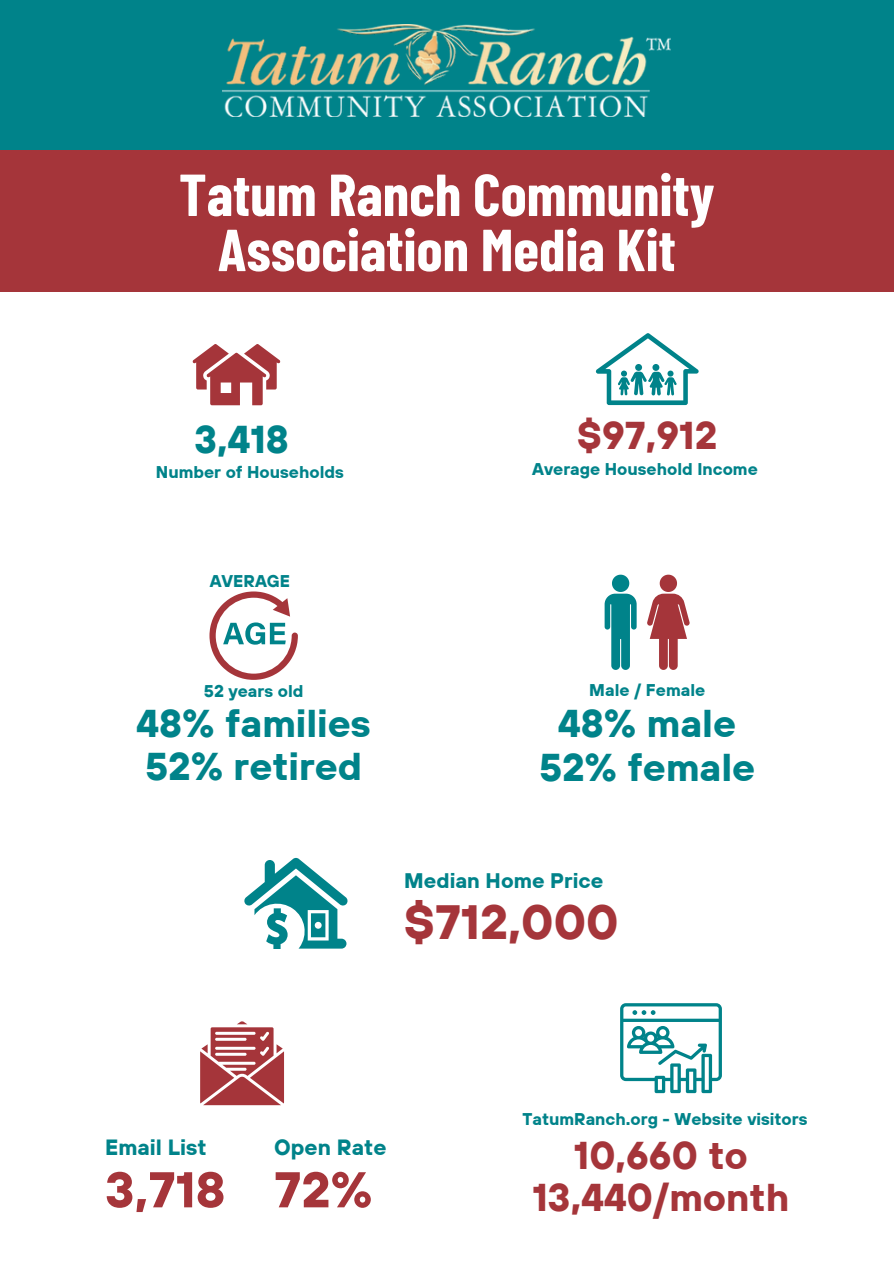
<style>
.page{position:relative;width:894px;height:1264px;background:#fff}
.page>*{position:absolute;margin:0;border:0;box-sizing:border-box;transform-origin:0 0}
.t1{font:700 59.1px/55.1px "Barlow Condensed";color:#fff;text-align:center}
.t2{font:700 50.1px "TT Hoves";color:#a5353a}
.t3{font:700 48px "TT Hoves";color:#a5353a}
.t4{font:700 38.7px "TT Hoves";color:#00838a}
.t5{font:700 38.7px "TT Hoves";color:#a5353a}
.t6{font:700 22.05px "TT Hoves";color:#00838a}
.t7{font:700 21px "TT Hoves";color:#00838a}
.t8{font:700 16.95px "TT Hoves";color:#00838a}
</style>
<div class="page">
<div style="left:0;top:0;width:893px;height:156px;background:#00838a"></div>
<img style="left:223px;top:24px;width:447px;height:93px">
<div style="left:0;top:150px;width:893px;height:142px;background:#a5353a"></div>
<svg style="left:192px;top:344px;width:88px;height:61px"></svg>
<svg style="left:595px;top:333px;width:103px;height:72px"></svg>
<svg style="left:647px;top:574px;width:42px;height:96px"></svg>
<svg style="left:604px;top:574px;width:32px;height:96px"></svg>
<svg style="left:209px;top:591px;width:89px;height:89px"></svg>
<svg style="left:244px;top:857px;width:104px;height:91px"></svg>
<svg style="left:620px;top:1003px;width:101px;height:90px"></svg>
<svg style="left:200px;top:1021px;width:84px;height:84px"></svg>
<p class="t1" style="left:179px;top:165px;width:537px">Tatum Ranch Community<br>Association Media Kit</p>
<p class="t4" style="left:194px;top:414px;width:96px">3,418</p>
<p class="t5" style="left:577px;top:410px;width:141px">$97,912</p>
<p class="t8" style="left:156px;top:461px;width:189px">Number of Households</p>
<p class="t8" style="left:532px;top:458px;width:227px">Average Household Income</p>
<p class="t8" style="left:209px;top:569px;width:82px">AVERAGE</p>
<p class="t8" style="left:204px;top:679px;width:101px">52 years old</p>
<p class="t8" style="left:589px;top:679px;width:117px">Male / Female</p>
<p class="t4" style="left:136px;top:698px;width:236px">48% families</p>
<p class="t4" style="left:558px;top:698px;width:179px">48% male</p>
<p class="t4" style="left:145px;top:741px;width:218px">52% retired</p>
<p class="t4" style="left:539px;top:742px;width:218px">52% female</p>
<p class="t7" style="left:404px;top:867px;width:200px">Median Home Price</p>
<p class="t3" style="left:404px;top:890px;width:216px">$712,000</p>
<p class="t8" style="left:522px;top:1107px;width:286px">TatumRanch.org - Website visitors</p>
<p class="t6" style="left:105px;top:1132px;width:103px">Email List</p>
<p class="t6" style="left:274px;top:1132px;width:114px">Open Rate</p>
<p class="t5" style="left:573px;top:1130px;width:175px">10,660 to</p>
<p class="t2" style="left:105px;top:1157px;width:122px">3,718</p>
<p class="t2" style="left:274px;top:1157px;width:100px">72%</p>
<p class="t5" style="left:532px;top:1171px;width:258px">13,440/month</p>
</div>
